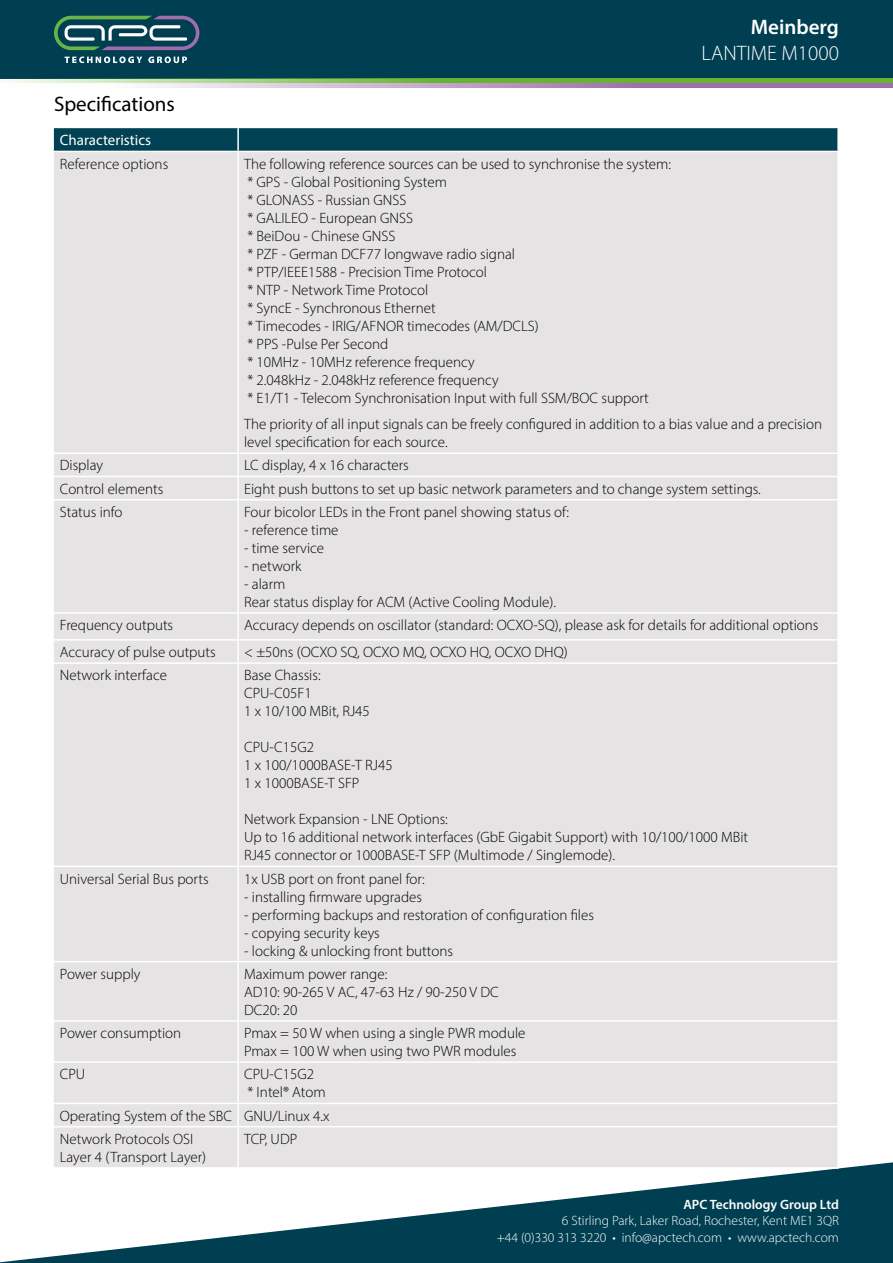
<style>
.page{position:relative;width:893px;height:1263px;background:#fff}
.page>*{position:absolute;margin:0;border:0;box-sizing:border-box;transform-origin:0 0}
.t1{font:21px "Myriad Pro";color:#000}
.t2{font:300 21px "Myriad Pro";color:#fff}
.t3{font:600 21px "Myriad Pro";color:#fff}
.t4{font:300 15px/18px "Myriad Pro";color:#000}
.t5{font:15px "Myriad Pro";color:#fff}
.t6{font:300 13.5px/16.2px "Myriad Pro";color:#fff;text-align:right}
.t7{font:600 13.5px "Myriad Pro";color:#fff}
</style>
<div class="page">
<div style="left:0;top:0;width:893px;height:78px;background:#003e52"></div>
<svg style="left:0;top:1162px;width:893px;height:101px;fill:#003e52"></svg>
<svg style="left:65px;top:57px;width:122px;height:6px"></svg>
<svg style="left:54px;top:16px;width:145px;height:34px"></svg>
<svg style="left:0;top:78px;width:893px;height:5px;background:#7dbb57"></svg>
<svg style="left:144px;top:83px;width:749px;height:4px;background:#bd99c5"></svg>
<svg style="left:54px;top:128px;width:783px;height:23px;background:#054556"></svg>
<div style="left:54px;top:152px;width:783px;height:1015px;background:#e5e3e3"></div>
<hr style="left:237px;top:128px;width:2px;height:23px;background:#fff">
<hr style="left:237px;top:152px;width:2px;height:300px;background:#fff">
<hr style="left:54px;top:452px;width:184px;height:2px;background:#fff">
<hr style="left:238px;top:452px;width:601px;height:2px;background:#fff">
<hr style="left:237px;top:454px;width:2px;height:22px;background:#fff">
<hr style="left:54px;top:476px;width:184px;height:1px;background:#fff">
<hr style="left:238px;top:476px;width:601px;height:1px;background:#fff">
<hr style="left:237px;top:477px;width:2px;height:22px;background:#fff">
<hr style="left:54px;top:499px;width:184px;height:1px;background:#fff">
<hr style="left:238px;top:499px;width:601px;height:1px;background:#fff">
<hr style="left:237px;top:500px;width:2px;height:112px;background:#fff">
<hr style="left:54px;top:612px;width:184px;height:2px;background:#fff">
<hr style="left:238px;top:612px;width:601px;height:2px;background:#fff">
<hr style="left:237px;top:614px;width:2px;height:25px;background:#fff">
<hr style="left:54px;top:639px;width:184px;height:2px;background:#fff">
<hr style="left:238px;top:639px;width:601px;height:2px;background:#fff">
<hr style="left:237px;top:641px;width:2px;height:21px;background:#fff">
<hr style="left:54px;top:662px;width:184px;height:2px;background:#fff">
<hr style="left:238px;top:662px;width:601px;height:2px;background:#fff">
<hr style="left:237px;top:664px;width:2px;height:202px;background:#fff">
<hr style="left:54px;top:866px;width:184px;height:1px;background:#fff">
<hr style="left:238px;top:866px;width:601px;height:1px;background:#fff">
<hr style="left:237px;top:867px;width:2px;height:94px;background:#fff">
<hr style="left:54px;top:961px;width:184px;height:1px;background:#fff">
<hr style="left:238px;top:961px;width:601px;height:1px;background:#fff">
<hr style="left:237px;top:962px;width:2px;height:58px;background:#fff">
<hr style="left:54px;top:1020px;width:184px;height:2px;background:#fff">
<hr style="left:238px;top:1020px;width:601px;height:2px;background:#fff">
<hr style="left:237px;top:1022px;width:2px;height:39px;background:#fff">
<hr style="left:54px;top:1061px;width:184px;height:2px;background:#fff">
<hr style="left:238px;top:1061px;width:601px;height:2px;background:#fff">
<hr style="left:237px;top:1063px;width:2px;height:40px;background:#fff">
<hr style="left:54px;top:1103px;width:184px;height:1px;background:#fff">
<hr style="left:238px;top:1103px;width:601px;height:1px;background:#fff">
<hr style="left:237px;top:1104px;width:2px;height:22px;background:#fff">
<hr style="left:54px;top:1126px;width:184px;height:1px;background:#fff">
<hr style="left:238px;top:1126px;width:601px;height:1px;background:#fff">
<hr style="left:237px;top:1127px;width:2px;height:40px;background:#fff">
<hr style="left:837px;top:1127px;width:2px;height:40px;background:#fff">
<hr style="left:54px;top:1167px;width:184px;height:2px;background:#fff">
<hr style="left:238px;top:1167px;width:601px;height:2px;background:#fff">
<h1 class="t3" style="left:751px;top:14px;width:90px">Meinberg</h1>
<h1 class="t2" style="left:702px;top:40px;width:139px">LANTIME M1000</h1>
<h1 class="t1" style="left:54px;top:91px;width:122px">Specifications</h1>
<p class="t5" style="left:60px;top:131px;width:93px">Characteristics</p>
<p class="t4" style="left:60px;top:155px;width:110px">Reference options</p>
<p class="t4" style="left:244px;top:155px;width:428px">The following reference sources can be used to synchronise the system: * GPS - Global Positioning System<br>* GLONASS - Russian GNSS<br>* GALILEO - European GNSS<br>* BeiDou - Chinese GNSS<br>* PZF - German DCF77 longwave radio signal<br>* PTP/IEEE1588 - Precision Time Protocol<br>* NTP - Network Time Protocol<br>* SyncE - Synchronous Ethernet<br>* Timecodes - IRIG/AFNOR timecodes (AM/DCLS)<br>* PPS -Pulse Per Second<br>* 10MHz - 10MHz reference frequency<br>* 2.048kHz - 2.048kHz reference frequency<br>* E1/T1 - Telecom Synchronisation Input with full SSM/BOC support</p>
<p class="t4" style="left:244px;top:415px;width:579px">The priority of all input signals can be freely configured in addition to a bias value and a precision level specification for each source.</p>
<p class="t4" style="left:60px;top:456px;width:45px">Display</p>
<p class="t4" style="left:244px;top:456px;width:166px">LC display, 4 x 16 characters</p>
<p class="t4" style="left:60px;top:480px;width:105px">Control elements</p>
<p class="t4" style="left:244px;top:480px;width:518px">Eight push buttons to set up basic network parameters and to change system settings.</p>
<p class="t4" style="left:60px;top:503px;width:64px">Status info</p>
<p class="t4" style="left:244px;top:503px;width:327px">Four bicolor LEDs in the Front panel showing status of:</p>
<p class="t4" style="left:244px;top:521px;width:96px">- reference time</p>
<p class="t4" style="left:244px;top:539px;width:81px">- time service</p>
<p class="t4" style="left:244px;top:557px;width:59px">- network</p>
<p class="t4" style="left:244px;top:575px;width:313px">- alarm<br>Rear status display for ACM (Active Cooling Module).</p>
<p class="t4" style="left:60px;top:616px;width:115px">Frequency outputs</p>
<p class="t4" style="left:244px;top:616px;width:576px">Accuracy depends on oscillator (standard: OCXO-SQ), please ask for details for additional options</p>
<p class="t4" style="left:60px;top:643px;width:157px">Accuracy of pulse outputs</p>
<p class="t4" style="left:244px;top:643px;width:325px">&lt; ±50ns (OCXO SQ, OCXO MQ, OCXO HQ, OCXO DHQ)</p>
<p class="t4" style="left:60px;top:666px;width:109px">Network interface</p>
<p class="t4" style="left:244px;top:666px;width:127px">Base Chassis:<br>CPU-C05F1<br>1 x 10/100 MBit, RJ45</p>
<p class="t4" style="left:244px;top:738px;width:150px">CPU-C15G2<br>1 x 100/1000BASE-T RJ45<br>1 x 1000BASE-T SFP</p>
<p class="t4" style="left:244px;top:810px;width:505px">Network Expansion - LNE Options:<br>Up to 16 additional network interfaces (GbE Gigabit Support) with 10/100/1000 MBit<br>RJ45 connector or 1000BASE-T SFP (Multimode / Singlemode).</p>
<p class="t4" style="left:60px;top:869px;width:150px">Universal Serial Bus ports</p>
<p class="t4" style="left:244px;top:869px;width:182px">1x USB port on front panel for:</p>
<p class="t4" style="left:244px;top:887px;width:179px">- installing firmware upgrades</p>
<p class="t4" style="left:244px;top:905px;width:351px">- performing backups and restoration of configuration files</p>
<p class="t4" style="left:244px;top:923px;width:137px">- copying security keys</p>
<p class="t4" style="left:244px;top:941px;width:210px">- locking &amp; unlocking front buttons</p>
<p class="t4" style="left:60px;top:965px;width:82px">Power supply</p>
<p class="t4" style="left:244px;top:965px;width:256px">Maximum power range:<br>AD10: 90-265 V AC, 47-63 Hz / 90-250 V DC<br>DC20: 20</p>
<p class="t4" style="left:60px;top:1024px;width:123px">Power consumption</p>
<p class="t4" style="left:244px;top:1024px;width:283px">Pmax = 50 W when using a single PWR module<br>Pmax = 100 W when using two PWR modules</p>
<p class="t4" style="left:60px;top:1065px;width:27px">CPU</p>
<p class="t4" style="left:244px;top:1065px;width:83px">CPU-C15G2<br>* Intel® Atom</p>
<p class="t4" style="left:60px;top:1104px;width:271px;line-height:23.2px">Operating System of the SBC GNU/Linux 4.x<br>Network Protocols OSI</p>
<p class="t4" style="left:60px;top:1148px;width:148px">Layer 4 (Transport Layer)</p>
<p class="t4" style="left:244px;top:1130px;width:55px">TCP, UDP</p>
<p class="t7" style="left:683px;top:1196px;width:157px">APC Technology Group Ltd</p>
<p class="t6" style="left:497px;top:1212px;width:344px">6 Stirling Park, Laker Road, Rochester, Kent ME1 3QR<br>+44 (0)330 313 3220 • info@apctech.com • www.apctech.com</p>
</div>
